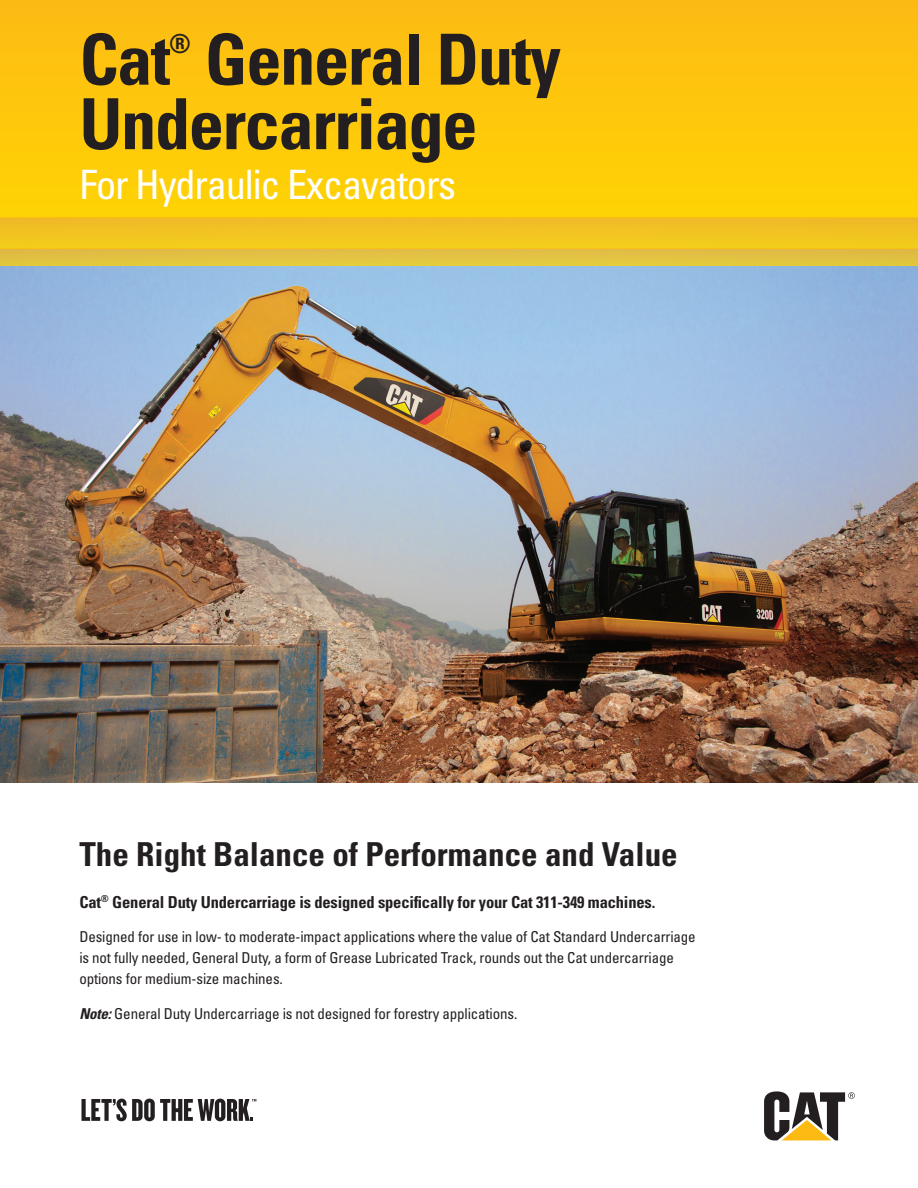
<style>
.page{position:relative;width:918px;height:1188px;background:#fff}
.page>*{position:absolute;margin:0;border:0;box-sizing:border-box;transform-origin:0 0}
.t1{font:700 condensed 70.5px/64.5px "Univers";letter-spacing:-.02em;color:#231f20}
.t2{font:condensed 40.5px "Univers";letter-spacing:-.03em;color:#fff}
.t3{font:700 condensed 33px "Univers";color:#231f20}
.t4{font:700 condensed 26.25px "Univers";color:#231f20}
.t5{font:700 condensed 16.5px "Univers";letter-spacing:-.01em;color:#231f20}
.t6{font:condensed 15px/21px "Univers";letter-spacing:-.01em;color:#231f20}
.s1{font-weight:700;font-style:italic}
</style>
<div class="page">
<img style="left:0;top:266px;width:918px;height:517px">
<div style="left:0;top:0;width:918px;height:218px;background:#fec70c"></div>
<div style="left:0;top:218px;width:918px;height:30px;background:#f2c422"></div>
<div style="left:0;top:248px;width:918px;height:18px;background:#e2c242"></div>
<svg style="left:764px;top:1091px;width:91px;height:49px"></svg>
<svg style="left:81px;top:1099px;width:175px;height:22px"></svg>
<h1 class="t1" style="left:79px;top:27px;width:483px;text-indent:125px">General Duty<br>Undercarriage</h1>
<h2 class="t2" style="left:79px;top:159px;width:378px">For Hydraulic Excavators</h2>
<h1 class="t1" style="left:79px;top:27px;width:93px">Cat</h1>
<h3 class="t4" style="left:169px;top:28px;width:23px">®</h3>
<h3 class="t3" style="left:79px;top:834px;width:600px">The Right Balance of Performance and Value</h3>
<p class="t5" style="left:79px;top:892px;width:577px">Cat<sup>®</sup> General Duty Undercarriage is designed specifically for your Cat 311-349 machines.</p>
<p class="t6" style="left:79px;top:926px;width:618px">Designed for use in low- to moderate-impact applications where the value of Cat Standard Undercarriage is not fully needed, General Duty, a form of Grease Lubricated Track, rounds out the Cat undercarriage options for medium-size machines.</p>
<p class="t6" style="left:79px;top:1003px;width:439px"><span class="s1">Note:</span> General Duty Undercarriage is not designed for forestry applications.</p>
</div>
